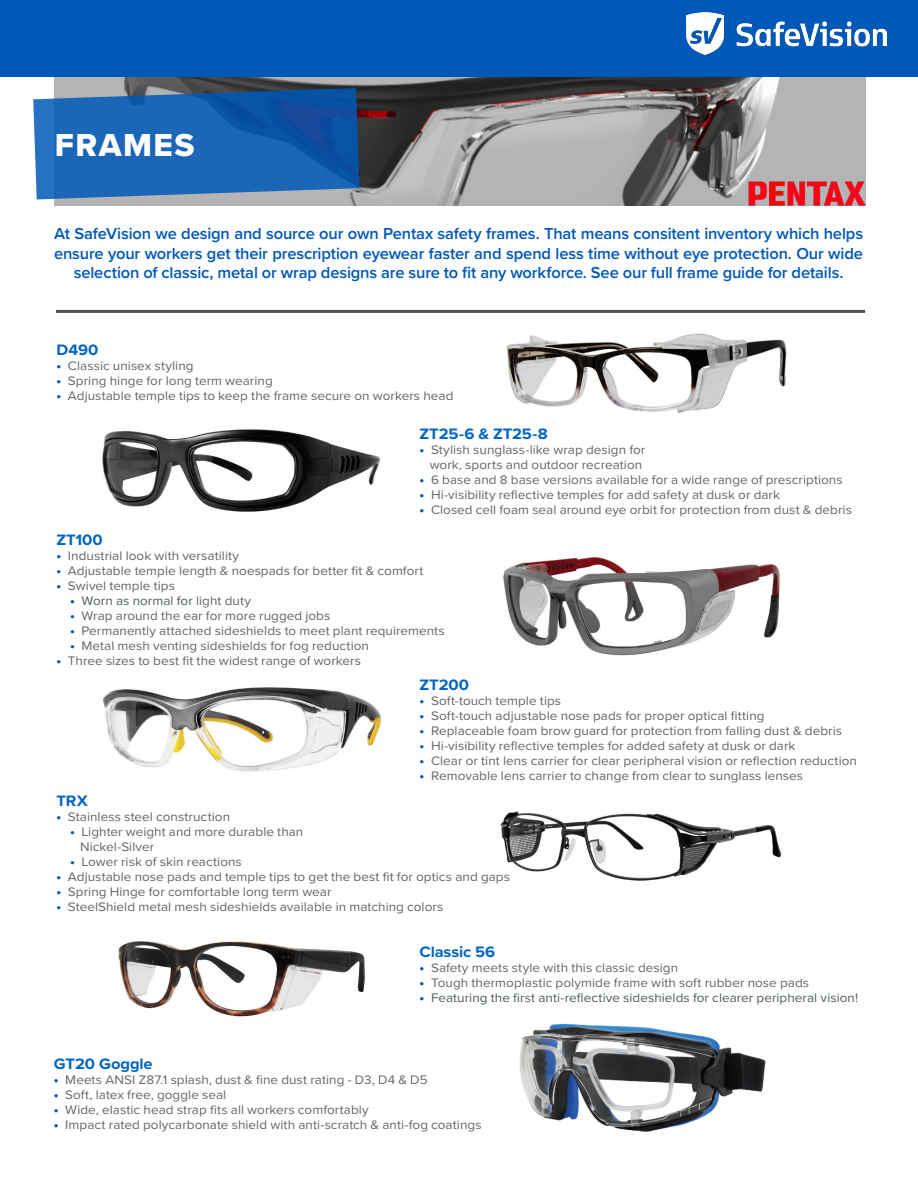
<style>
.page{position:relative;width:918px;height:1188px;background:#fff}
.page>*{position:absolute;margin:0;border:0;box-sizing:border-box;transform-origin:0 0}
.t1{font:33px "Proxima Nova Extrabld";letter-spacing:.045em;color:#fff}
.bullet_copy{font:600 16.5px/19.5px "Proxima Nova";letter-spacing:-.01em;color:#0058b8;text-align:center}
.bullet_copy-2{font:700 15.6px "Proxima Nova";letter-spacing:-.01em;color:#0066bf;scale:1.05 1}
.bullet_copy-3{font:12.9px "Proxima Nova";letter-spacing:.005em;color:#64656a;scale:1.05 1}
.bullet_copy-4{font:12.9px "Proxima Nova";letter-spacing:.005em;color:#505c60;scale:1.05 1}
.s1{font-family:"Proxima Nova Extrabld";font-size:13.5px;color:#0058b8}
.s2{color:#64656a}
</style>
<div class="page">
<img style="left:500px;top:811px;width:282px;height:70px">
<img style="left:54px;top:77px;width:811px;height:128px">
<div style="left:0;top:0;width:918px;height:77px;background:#0058b8"></div>
<svg style="left:33px;top:88px;width:327px;height:111px;background:#2668b0"></svg>
<img style="left:748px;top:182px;width:117px;height:23px">
<hr style="left:56px;top:310px;width:809px;height:3px;background:#54555a">
<img style="left:102px;top:429px;width:278px;height:83px">
<img style="left:102px;top:687px;width:279px;height:85px">
<img style="left:506px;top:333px;width:281px;height:80px">
<img style="left:686px;top:13px;width:200px;height:41px">
<img style="left:503px;top:557px;width:277px;height:99px">
<img style="left:519px;top:1023px;width:247px;height:109px">
<img style="left:118px;top:941px;width:248px;height:76px">
<p class="t1" style="left:55px;top:120px;width:141px">FRAMES</p>
<p class="bullet_copy" style="left:54px;top:223px;width:811px">At SafeVision we design and source our own Pentax safety frames. That means consitent inventory which helps ensure your workers get their prescription eyewear faster and spend less time without eye protection. Our wide selection of classic, metal or wrap designs are sure to fit any workforce. See our full frame guide for details.</p>
<p class="bullet_copy-2" style="left:57px;top:338px;width:41px">D490</p>
<p class="bullet_copy-3" style="left:57px;top:356px;width:132px"><span class="s1">•</span> Classic unisex styling</p>
<p class="bullet_copy-3" style="left:57px;top:371px;width:207px"><span class="s1">•</span> Spring hinge for long term wearing</p>
<p class="bullet_copy-3" style="left:57px;top:386px;width:380px"><span class="s1">•</span> Adjustable temple tips to keep the frame secure on workers head</p>
<p class="bullet_copy-2" style="left:420px;top:423px;width:124px">ZT25-6 &amp; ZT25-8</p>
<p class="bullet_copy-3" style="left:420px;top:441px;width:217px"><span class="s1">•</span> Stylish sunglass-like wrap design for</p>
<p class="bullet_copy-3" style="left:430px;top:456px;width:204px">work, sports and outdoor recreation</p>
<p class="bullet_copy-3" style="left:420px;top:471px;width:404px"><span class="s1">•</span> 6 base and 8 base versions available for a wide range of prescriptions</p>
<p class="bullet_copy-3" style="left:420px;top:486px;width:345px"><span class="s1">•</span> Hi-visibility reflective temples for add safety at dusk or dark</p>
<p class="bullet_copy-3" style="left:420px;top:501px;width:413px"><span class="s1">•</span> Closed cell foam seal around eye orbit for protection from dust &amp; debris</p>
<p class="bullet_copy-2" style="left:57px;top:528px;width:46px">ZT100</p>
<p class="bullet_copy-3" style="left:57px;top:546px;width:175px"><span class="s1">•</span> Industrial look with versatility</p>
<p class="bullet_copy-3" style="left:57px;top:561px;width:351px"><span class="s1">•</span> Adjustable temple length &amp; noespads for better fit &amp; comfort</p>
<p class="bullet_copy-3" style="left:57px;top:576px;width:114px"><span class="s1">•</span> Swivel temple tips</p>
<p class="bullet_copy-4" style="left:70px;top:591px;width:174px"><span class="s1">•</span> Worn as normal for <span class="s2">light duty</span></p>
<p class="bullet_copy-3" style="left:70px;top:606px;width:249px"><span class="s1">•</span> Wrap around the ear for more rugged jobs</p>
<p class="bullet_copy-3" style="left:70px;top:621px;width:358px"><span class="s1">•</span> Permanently attached sideshields to meet plant requirements</p>
<p class="bullet_copy-3" style="left:70px;top:636px;width:286px"><span class="s1">•</span> Metal mesh venting sideshields for fog reduction</p>
<p class="bullet_copy-3" style="left:57px;top:651px;width:292px"><span class="s1">•</span> Three sizes to best fit the widest range of workers</p>
<p class="bullet_copy-2" style="left:420px;top:673px;width:49px">ZT200</p>
<p class="bullet_copy-3" style="left:420px;top:691px;width:136px"><span class="s1">•</span> Soft-touch temple tips</p>
<p class="bullet_copy-3" style="left:420px;top:706px;width:330px"><span class="s1">•</span> Soft-touch adjustable nose pads for proper optical fitting</p>
<p class="bullet_copy-3" style="left:420px;top:721px;width:404px"><span class="s1">•</span> Replaceable foam brow guard for protection from falling dust &amp; debris</p>
<p class="bullet_copy-3" style="left:420px;top:736px;width:360px"><span class="s1">•</span> Hi-visibility reflective temples for added safety at dusk or dark</p>
<p class="bullet_copy-3" style="left:420px;top:751px;width:418px"><span class="s1">•</span> Clear or tint lens carrier for clear peripheral vision or reflection reduction</p>
<p class="bullet_copy-3" style="left:420px;top:766px;width:367px"><span class="s1">•</span> Removable lens carrier to change from clear to sunglass lenses</p>
<p class="bullet_copy-2" style="left:57px;top:790px;width:31px">TRX</p>
<p class="bullet_copy-3" style="left:57px;top:807px;width:167px"><span class="s1">•</span> Stainless steel construction</p>
<p class="bullet_copy-3" style="left:70px;top:822px;width:224px"><span class="s1">•</span> Lighter weight and more durable than</p>
<p class="bullet_copy-3" style="left:80px;top:837px;width:72px">Nickel-Silver</p>
<p class="bullet_copy-3" style="left:70px;top:852px;width:165px"><span class="s1">•</span> Lower risk of skin reactions</p>
<p class="bullet_copy-3" style="left:57px;top:867px;width:433px"><span class="s1">•</span> Adjustable nose pads and temple tips to get the best fit for optics and gaps</p>
<p class="bullet_copy-3" style="left:57px;top:882px;width:263px"><span class="s1">•</span> Spring Hinge for comfortable long term wear</p>
<p class="bullet_copy-3" style="left:57px;top:897px;width:370px"><span class="s1">•</span> SteelShield metal mesh sideshields available in matching colors</p>
<p class="bullet_copy-2" style="left:420px;top:940px;width:74px">Classic 56</p>
<p class="bullet_copy-3" style="left:420px;top:958px;width:248px"><span class="s1">•</span> Safety meets style with this classic design</p>
<p class="bullet_copy-3" style="left:420px;top:973px;width:373px"><span class="s1">•</span> Tough thermoplastic polymide frame with soft rubber nose pads</p>
<p class="bullet_copy-4" style="left:420px;top:988px;width:419px"><span class="s1">•</span> Featuring the first anti-reflective sideshields for clearer peripheral vision!</p>
<p class="bullet_copy-2" style="left:54px;top:1053px;width:96px">GT20 Goggle</p>
<p class="bullet_copy-3" style="left:54px;top:1070px;width:357px"><span class="s1">•</span> Meets ANSI Z87.1 splash, dust &amp; fine dust rating - D3, D4 &amp; D5</p>
<p class="bullet_copy-3" style="left:54px;top:1085px;width:166px"><span class="s1">•</span> Soft, latex free, goggle seal</p>
<p class="bullet_copy-3" style="left:54px;top:1100px;width:301px"><span class="s1">•</span> Wide, elastic head strap fits all workers comfortably</p>
<p class="bullet_copy-3" style="left:54px;top:1115px;width:409px"><span class="s1">•</span> Impact rated polycarbonate shield with anti-scratch &amp; anti-fog coatings</p>
</div>
